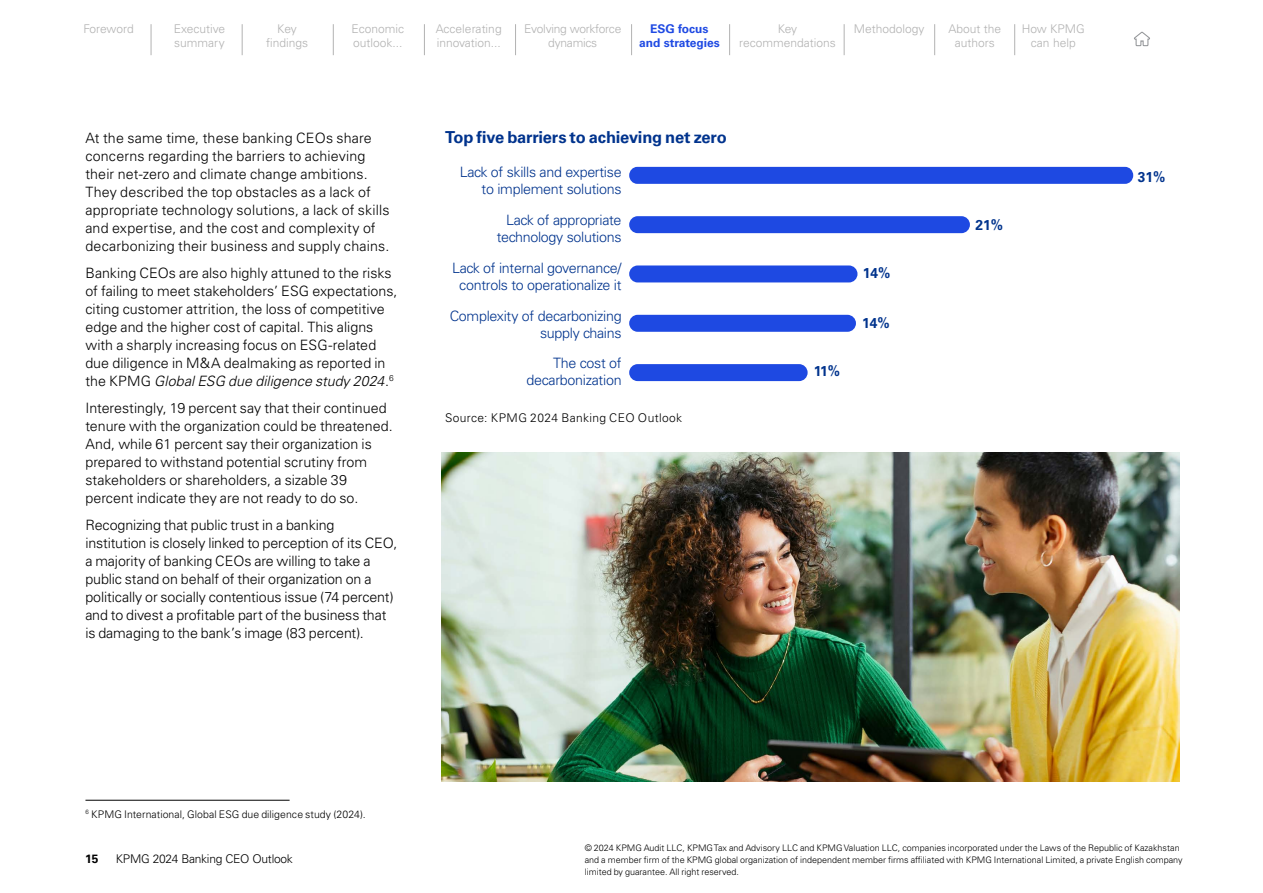
<style>
.page{position:relative;width:1263px;height:893px;background:#fff}
.page>*{position:absolute;margin:0;border:0;box-sizing:border-box;transform-origin:0 0}
.t1{font:700 16.5px "Univers LT Std";letter-spacing:-.015em;color:#00338d}
.t2{font:300 14.25px/18px "Univers LT Std";color:#000}
.t3{font:300 14.25px/17.1px "Univers LT Std";letter-spacing:-.02em;color:#00338d;text-align:right}
.t4{font:700 14.25px "Univers LT Std";color:#00338d;scale:.96 1}
.t5{font:300 12px/14.4px "Univers LT Std";color:#b2b2b2;text-align:center}
.t6{font:300 12px "Univers LT Std";letter-spacing:.025em;color:#000}
.t7{font:300 12px/14.4px "Univers LT Std";letter-spacing:-.02em;color:#b2b2b2;text-align:center}
.t8{font:300 12px "Univers LT Std";letter-spacing:-.02em;color:#000}
.t9{font:700 12px/14.4px "Univers LT Std";color:#1f4ae3;text-align:center}
.t10{font:700 12px "Univers LT Std";color:#000}
.t11{font:300 10.5px "Univers LT Std";letter-spacing:.005em;color:#000}
.t12{font:300 9px/12px "Univers LT Std";color:#000}
.s1{font-style:italic}
</style>
<div class="page">
<img style="left:441px;top:452px;width:739px;height:329px">
<svg style="left:1134px;top:31px;width:16px;height:16px"></svg>
<hr style="left:151px;top:24px;width:1px;height:31px;background:#b2b2b2">
<hr style="left:242px;top:24px;width:1px;height:31px;background:#b2b2b2">
<hr style="left:333px;top:24px;width:1px;height:31px;background:#b2b2b2">
<hr style="left:424px;top:24px;width:1px;height:31px;background:#b2b2b2">
<hr style="left:515px;top:24px;width:1px;height:31px;background:#b2b2b2">
<hr style="left:631px;top:24px;width:1px;height:31px;background:#b2b2b2">
<hr style="left:729px;top:24px;width:1px;height:31px;background:#b2b2b2">
<hr style="left:844px;top:24px;width:1px;height:31px;background:#b2b2b2">
<hr style="left:934px;top:24px;width:1px;height:31px;background:#b2b2b2">
<hr style="left:1014px;top:24px;width:1px;height:31px;background:#b2b2b2">
<div style="left:629px;top:167px;width:504px;height:17px;background:#1e49e2;border-radius:8px"></div>
<div style="left:629px;top:216px;width:341px;height:17px;background:#1e49e2;border-radius:8px"></div>
<div style="left:629px;top:265px;width:228px;height:17px;background:#1e49e2;border-radius:8px"></div>
<div style="left:629px;top:315px;width:227px;height:17px;background:#1e49e2;border-radius:8px"></div>
<div style="left:629px;top:364px;width:179px;height:17px;background:#1e49e2;border-radius:8px"></div>
<hr style="left:85px;top:800px;width:205px;height:1px;background:#000">
<p class="t9" style="left:639px;top:22px;width:82px">ESG focus and strategies</p>
<p class="t5" style="left:83px;top:21px;width:52px">Foreword</p>
<p class="t5" style="left:174px;top:21px;width:53px;text-align:left">Executive summary</p>
<p class="t5" style="left:266px;top:21px;width:44px">Key findings</p>
<p class="t5" style="left:351px;top:21px;width:54px;text-align:left">Economic outlook...</p>
<p class="t5" style="left:436px;top:21px;width:67px;text-align:left">Accelerating innovation...</p>
<p class="t7" style="left:524px;top:21px;width:99px">Evolving workforce dynamics</p>
<p class="t5" style="left:739px;top:21px;width:98px">Key recommendations</p>
<p class="t5" style="left:854px;top:21px;width:72px">Methodology</p>
<p class="t5" style="left:948px;top:21px;width:54px">About the authors</p>
<p class="t5" style="left:1022px;top:21px;width:65px">How KPMG can help</p>
<p class="t2" style="left:85px;top:128px;width:306px">At the same time, these banking CEOs share concerns regarding the barriers to achieving their net-zero and climate change ambitions.<br>They described the top obstacles as a lack of appropriate technology solutions, a lack of skills and expertise, and the cost and complexity of decarbonizing their business and supply chains.</p>
<p class="t2" style="left:85px;top:263px;width:314px">Banking CEOs are also highly attuned to the risks of failing to meet stakeholders’ ESG expectations, citing customer attrition, the loss of competitive edge and the higher cost of capital. This aligns with a sharply increasing focus on ESG-related due diligence in M&amp;A dealmaking as reported in the KPMG <span class="s1">Global ESG due diligence study 2024</span>.<sup>6</sup></p>
<p class="t2" style="left:85px;top:399px;width:309px">Interestingly, 19 percent say that their continued tenure with the organization could be threatened.<br>And, while 61 percent say their organization is prepared to withstand potential scrutiny from stakeholders or shareholders, a sizable 39 percent indicate they are not ready to do so.</p>
<p class="t2" style="left:85px;top:515px;width:314px">Recognizing that public trust in a banking institution is closely linked to perception of its CEO, a majority of banking CEOs are willing to take a public stand on behalf of their organization on a politically or socially contentious issue (74 percent) and to divest a profitable part of the business that is damaging to the bank’s image (83 percent).</p>
<p class="t1" style="left:445px;top:127px;width:283px">Top five barriers to achieving net zero</p>
<p class="t3" style="left:460px;top:164px;width:163px">Lack of skills and expertise to implement solutions</p>
<p class="t3" style="left:497px;top:212px;width:126px">Lack of appropriate technology solutions</p>
<p class="t3" style="left:452px;top:259px;width:171px;text-align:center">Lack of internal governance/ controls to operationalize it</p>
<p class="t3" style="left:450px;top:307px;width:173px">Complexity of decarbonizing supply chains</p>
<p class="t3" style="left:526px;top:355px;width:97px">The cost of decarbonization</p>
<p class="t6" style="left:445px;top:410px;width:239px">Source: KPMG 2024 Banking CEO Outlook</p>
<p class="t4" style="left:814px;top:363px;width:29px">11%</p>
<p class="t4" style="left:863px;top:264px;width:30px">14%</p>
<p class="t4" style="left:862px;top:314px;width:30px">14%</p>
<p class="t4" style="left:975px;top:217px;width:30px">21%</p>
<p class="t4" style="left:1138px;top:169px;width:30px">31%</p>
<p class="t11" style="left:85px;top:807px;width:282px"><sup>6</sup> KPMG International, Global ESG due diligence study (2024).</p>
<p class="t10" style="left:85px;top:852px;width:15px">15</p>
<p class="t8" style="left:116px;top:852px;width:179px">KPMG 2024 Banking CEO Outlook</p>
<p class="t12" style="left:585px;top:841px;width:599px">© 2024 KPMG Audit LLC, KPMG Tax and Advisory LLC and KPMG Valuation LLC, companies incorporated under the Laws of the Republic of Kazakhstan and a member firm of the KPMG global organization of independent member firms affiliated with KPMG International Limited, a private English company limited by guarantee. All right reserved.</p>
</div>
